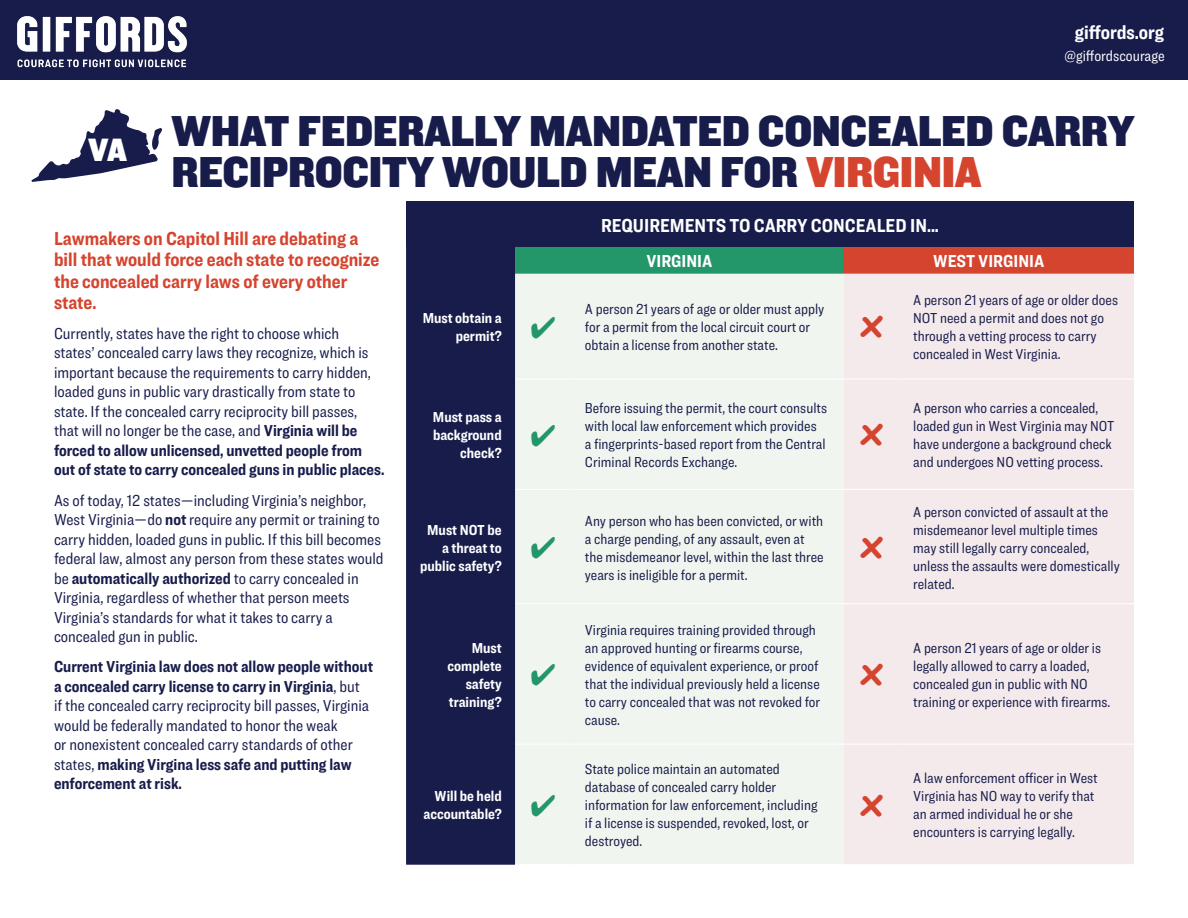
<style>
.page{position:relative;width:1188px;height:918px;background:#fff}
.page>*{position:absolute;margin:0;border:0;box-sizing:border-box;transform-origin:0 0}
.t1{font:45px/42px "Knockout 71 Full Middlewt";letter-spacing:-.01em;color:#171c4b}
.t2{font:700 39px "Comic Sans MS";color:#d5442f}
.t3{font:33.6px "Knockout 71 Full Middlewt";color:#fff}
.t4{font:700 19.95px "Ringside Condensed";color:#fff}
.t5{font:700 19.5px/21px "Ringside Condensed";color:#d5442f}
.t6{font:700 19.5px "Ringside Condensed";color:#fff}
.t7{font:700 18px "Ringside Condensed";color:#fff}
.t8{font:16.5px/19.5px "Ringside Condensed";color:#171c4b}
.t9{font:15.45px "Ringside Condensed";color:#fff}
.t10{font:15px/18px "Ringside Condensed";color:#171c4b}
.t11{font:700 15px/18px "Ringside Condensed";color:#fff}
.s1{color:#d5442f}
.s2{font-weight:700}
</style>
<div class="page">
<svg style="left:31px;top:109px;width:131px;height:73px"></svg>
<div style="left:0;top:0;width:1188px;height:79px;background:#171c4b"></div>
<img style="left:17px;top:16px;width:170px;height:52px">
<div style="left:406px;top:201px;width:728px;height:46px;background:#171c4b"></div>
<div style="left:406px;top:247px;width:109px;height:618px;background:#171c4b"></div>
<div style="left:515px;top:247px;width:329px;height:27px;background:#23966a"></div>
<div style="left:844px;top:247px;width:290px;height:27px;background:#d5442f"></div>
<div style="left:515px;top:274px;width:329px;height:590px;background:#f0f5ef"></div>
<div style="left:844px;top:274px;width:290px;height:590px;background:#f4eaeb"></div>
<hr style="left:515px;top:379px;width:56px;height:1px;background:#fff">
<hr style="left:571px;top:379px;width:273px;height:1px;background:#fff">
<hr style="left:900px;top:379px;width:234px;height:1px;background:#fff">
<hr style="left:844px;top:603px;width:56px;height:1px;background:#fff">
<hr style="left:844px;top:744px;width:56px;height:1px;background:#fff">
<hr style="left:844px;top:379px;width:56px;height:1px;background:#fff">
<hr style="left:844px;top:489px;width:56px;height:1px;background:#fff">
<hr style="left:515px;top:603px;width:56px;height:1px;background:#fff">
<hr style="left:571px;top:603px;width:273px;height:1px;background:#fff">
<hr style="left:900px;top:603px;width:234px;height:1px;background:#fff">
<hr style="left:515px;top:744px;width:56px;height:1px;background:#fff">
<hr style="left:571px;top:744px;width:273px;height:1px;background:#fff">
<hr style="left:900px;top:744px;width:234px;height:1px;background:#fff">
<hr style="left:515px;top:489px;width:56px;height:1px;background:#fff">
<hr style="left:571px;top:489px;width:273px;height:1px;background:#fff">
<hr style="left:900px;top:489px;width:234px;height:1px;background:#fff">
<svg style="left:532px;top:664px;width:23px;height:22px"></svg>
<h3 class="t3" style="left:88px;top:128px;width:40px">VA</h3>
<h3 class="t4" style="left:1075px;top:18px;width:91px">giffords.org</h3>
<p class="t9" style="left:1065px;top:45px;width:102px">@giffordscourage</p>
<h1 class="t1" style="left:172px;top:108px;width:965px">WHAT FEDERALLY MANDATED CONCEALED CARRY<br>RECIPROCITY WOULD MEAN FOR <span class="s1">VIRGINIA</span></h1>
<h3 class="t5" style="left:54px;top:228px;width:327px">Lawmakers on Capitol Hill are debating a bill that would force each state to recognize the concealed carry laws of every other state.</h3>
<p class="t8" style="left:54px;top:323px;width:332px">Currently, states have the right to choose which<br>states’ concealed carry laws they recognize, which is important because the requirements to carry hidden, loaded guns in public vary drastically from state to state. If the concealed carry reciprocity bill passes, that will no longer be the case, and <span class="s2">Virginia will be forced to allow unlicensed, unvetted people from out of state to carry concealed guns in public places.</span></p>
<p class="t8" style="left:54px;top:490px;width:331px">As of today, 12 states—including Virginia’s neighbor, West Virginia—do <span class="s2">not</span> require any permit or training to carry hidden, loaded guns in public. If this bill becomes federal law, almost any person from these states would be <span class="s2">automatically authorized</span> to carry concealed in Virginia, regardless of whether that person meets Virginia’s standards for what it takes to carry a concealed gun in public.</p>
<p class="t8" style="left:54px;top:657px;width:321px"><span class="s2">Current Virginia law does not allow people without a concealed carry license to carry in Virginia</span>, but<br>if the concealed carry reciprocity bill passes, Virginia would be federally mandated to honor the weak<br>or nonexistent concealed carry standards of other states, <span class="s2">making Virgina less safe and putting law enforcement at risk.</span></p>
<h3 class="t6" style="left:601px;top:211px;width:339px">REQUIREMENTS TO CARRY CONCEALED IN...</h3>
<p class="t7" style="left:646px;top:248px;width:68px">VIRGINIA</p>
<p class="t7" style="left:933px;top:248px;width:113px">WEST VIRGINIA</p>
<p class="t11" style="left:456px;top:309px;width:102px;text-indent:-33px">Must obtain a<br>permit? <sup>✔</sup></p>
<p class="t10" style="left:585px;top:300px;width:241px">A person 21 years of age or older must apply for a permit from the local circuit court or obtain a license from another state.</p>
<p class="t11" style="left:433px;top:408px;width:70px">Must pass a</p>
<p class="t11" style="left:433px;top:426px;width:70px">background</p>
<p class="t11" style="left:460px;top:444px;width:97px">check? <sup>✔</sup></p>
<p class="t11" style="left:427px;top:520px;width:76px">Must NOT be</p>
<p class="t11" style="left:442px;top:538px;width:61px">a threat to</p>
<p class="t11" style="left:420px;top:556px;width:137px">public safety? <sup>✔</sup></p>
<p class="t11" style="left:448px;top:639px;width:56px;text-align:right">Must complete safety training?</p>
<p class="t11" style="left:424px;top:787px;width:134px;text-indent:11px">Will be held accountable? <sup>✔</sup></p>
<p class="t10" style="left:585px;top:399px;width:244px">Before issuing the permit, the court consults with local law enforcement which provides<br>a fingerprints-based report from the Central Criminal Records Exchange.</p>
<p class="t10" style="left:585px;top:511px;width:240px">Any person who has been convicted, or with a charge pending, of any assault, even at the misdemeanor level, within the last three years is ineligible for a permit.</p>
<p class="t10" style="left:585px;top:621px;width:237px">Virginia requires training provided through an approved hunting or firearms course, evidence of equivalent experience, or proof that the individual previously held a license to carry concealed that was not revoked for cause.</p>
<p class="t10" style="left:585px;top:760px;width:234px">State police maintain an automated database of concealed carry holder information for law enforcement, including if a license is suspended, revoked, lost, or destroyed.</p>
<h2 class="t2" style="left:860px;top:294px;width:25px">x</h2>
<h2 class="t2" style="left:860px;top:402px;width:25px">x</h2>
<h2 class="t2" style="left:860px;top:515px;width:25px">x</h2>
<h2 class="t2" style="left:860px;top:642px;width:25px">x</h2>
<h2 class="t2" style="left:860px;top:773px;width:25px">x</h2>
<p class="t10" style="left:913px;top:291px;width:206px">A person 21 years of age or older does<br>NOT need a permit and does not go through a vetting process to carry concealed in West Virginia.</p>
<p class="t10" style="left:913px;top:399px;width:203px">A person who carries a concealed, loaded gun in West Virginia may NOT have undergone a background check and undergoes NO vetting process.</p>
<p class="t10" style="left:913px;top:502px;width:208px">A person convicted of assault at the misdemeanor level multiple times may still legally carry concealed, unless the assaults were domestically related.</p>
<p class="t10" style="left:913px;top:639px;width:199px">A person 21 years of age or older is legally allowed to carry a loaded, concealed gun in public with NO training or experience with firearms.</p>
<p class="t10" style="left:913px;top:769px;width:186px">A law enforcement officer in West<br>Virginia has NO way to verify that an armed individual he or she encounters is carrying legally.</p>
</div>
